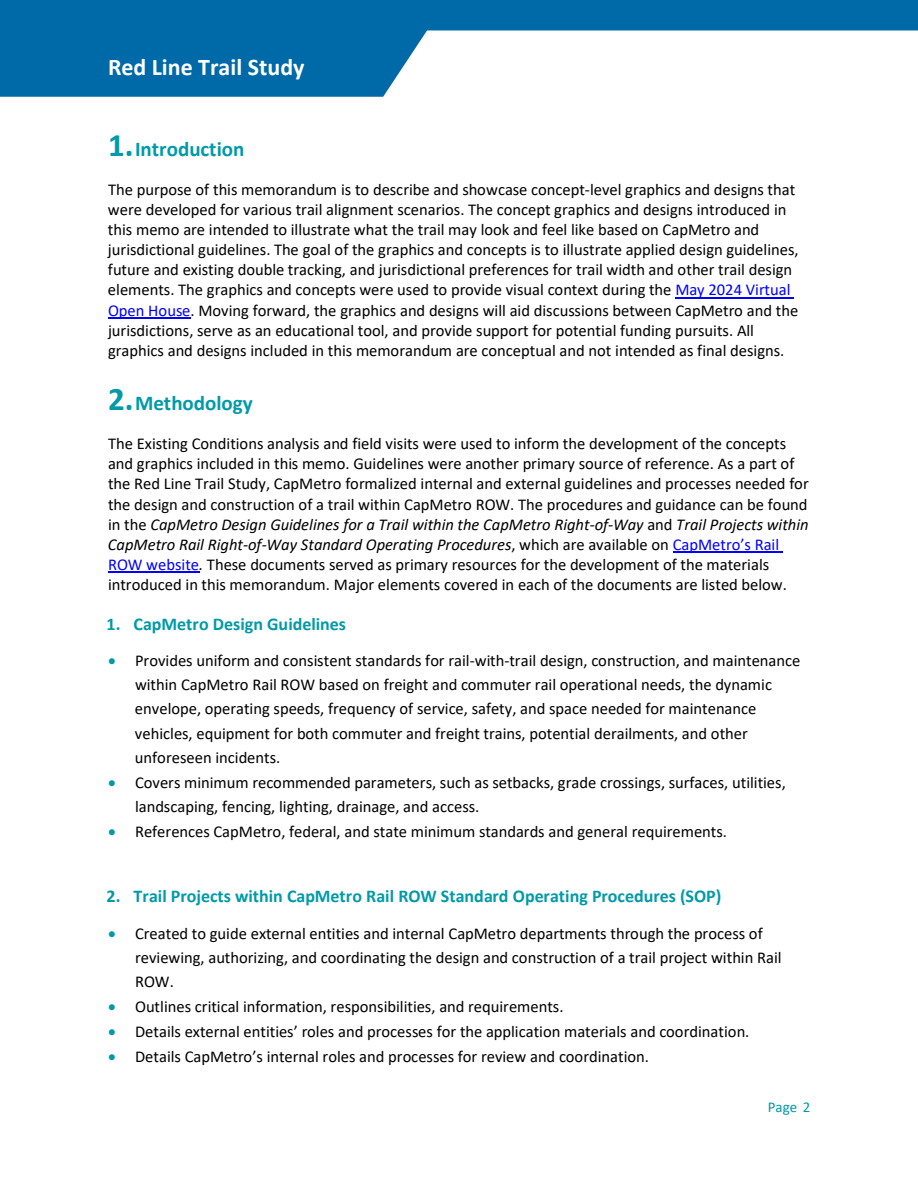
<style>
.page{position:relative;width:918px;height:1188px;background:#fff}
.page>*{position:absolute;margin:0;border:0;box-sizing:border-box;transform-origin:0 0}
.t1{font:700 24px "Calibri";color:#fff}
.t2{font:700 21px "Calibri";color:#009aa8}
.t3{font:700 18px "Calibri";color:#009aa8}
.t4{font:16.5px/20.1px "Calibri";color:#000}
.t5{font:15px "Calibri";color:#009aa8}
.s1{font-size:33px}
.s2{color:#00f}
.s3{font-style:italic}
.s4{color:#0099a8}
</style>
<div class="page">
<svg style="left:0;top:0;width:918px;height:97px;fill:#0069a7"></svg>
<hr style="left:675px;top:297px;width:119px;height:1px;background:#00f">
<hr style="left:108px;top:317px;width:83px;height:1px;background:#00f">
<hr style="left:673px;top:552px;width:110px;height:1px;background:#00f">
<hr style="left:108px;top:572px;width:91px;height:1px;background:#00f">
<h1 class="t1" style="left:108px;top:50px;width:198px">Red Line Trail Study</h1>
<p class="t2" style="left:108px;top:134px;width:138px"><span class="s1">1.</span>Introduction</p>
<p class="t4" style="left:108px;top:179px;width:692px">The purpose of this memorandum is to describe and showcase concept-level graphics and designs that were developed for various trail alignment scenarios. The concept graphics and designs introduced in this memo are intended to illustrate what the trail may look and feel like based on CapMetro and jurisdictional guidelines. The goal of the graphics and concepts is to illustrate applied design guidelines, future and existing double tracking, and jurisdictional preferences for trail width and other trail design elements. The graphics and concepts were used to provide visual context during the <span class="s2">May 2024 Virtual Open House</span>. Moving forward, the graphics and designs will aid discussions between CapMetro and the jurisdictions, serve as an educational tool, and provide support for potential funding pursuits. All graphics and designs included in this memorandum are conceptual and not intended as final designs.</p>
<p class="t2" style="left:108px;top:388px;width:146px"><span class="s1">2.</span>Methodology</p>
<p class="t4" style="left:108px;top:433px;width:702px">The Existing Conditions analysis and field visits were used to inform the development of the concepts and graphics included in this memo. Guidelines were another primary source of reference. As a part of the Red Line Trail Study, CapMetro formalized internal and external guidelines and processes needed for the design and construction of a trail within CapMetro ROW. The procedures and guidance can be found in the <span class="s3">CapMetro Design Guidelines for a Trail within the CapMetro Right-of-Way</span> and <span class="s3">Trail Projects within CapMetro Rail Right-of-Way Standard Operating Procedures</span>, which are available on <span class="s2">CapMetro’s Rail ROW website</span><span class="s3">.</span> These documents served as primary resources for the development of the materials introduced in this memorandum. Major elements covered in each of the documents are listed below.</p>
<p class="t3" style="left:107px;top:611px;width:241px">1. CapMetro Design Guidelines</p>
<p class="t4" style="left:135px;top:648px;width:667px;line-height:24.2px;text-indent:-27px"><span class="s4">•</span> Provides uniform and consistent standards for rail-with-trail design, construction, and maintenance within CapMetro Rail ROW based on freight and commuter rail operational needs, the dynamic envelope, operating speeds, frequency of service, safety, and space needed for maintenance vehicles, equipment for both commuter and freight trains, potential derailments, and other unforeseen incidents.</p>
<p class="t4" style="left:135px;top:770px;width:652px;line-height:24.2px;text-indent:-27px"><span class="s4">•</span> Covers minimum recommended parameters, such as setbacks, grade crossings, surfaces, utilities, landscaping, fencing, lighting, drainage, and access.</p>
<p class="t4" style="left:108px;top:821px;width:621px"><span class="s4">•</span> References CapMetro, federal, and state minimum standards and general requirements.</p>
<p class="t3" style="left:107px;top:884px;width:616px">2. Trail Projects within CapMetro Rail ROW Standard Operating Procedures (SOP)</p>
<p class="t4" style="left:135px;top:921px;width:648px;line-height:24.2px;text-indent:-27px"><span class="s4">•</span> Created to guide external entities and internal CapMetro departments through the process of reviewing, authorizing, and coordinating the design and construction of a trail project within Rail<br>ROW.</p>
<p class="t4" style="left:108px;top:996px;width:457px"><span class="s4">•</span> Outlines critical information, responsibilities, and requirements.</p>
<p class="t4" style="left:108px;top:1021px;width:643px"><span class="s4">•</span> Details external entities’ roles and processes for the application materials and coordination.</p>
<p class="t4" style="left:108px;top:1046px;width:543px"><span class="s4">•</span> Details CapMetro’s internal roles and processes for review and coordination.</p>
<p class="t5" style="left:768px;top:1097px;width:44px">Page 2</p>
</div>
